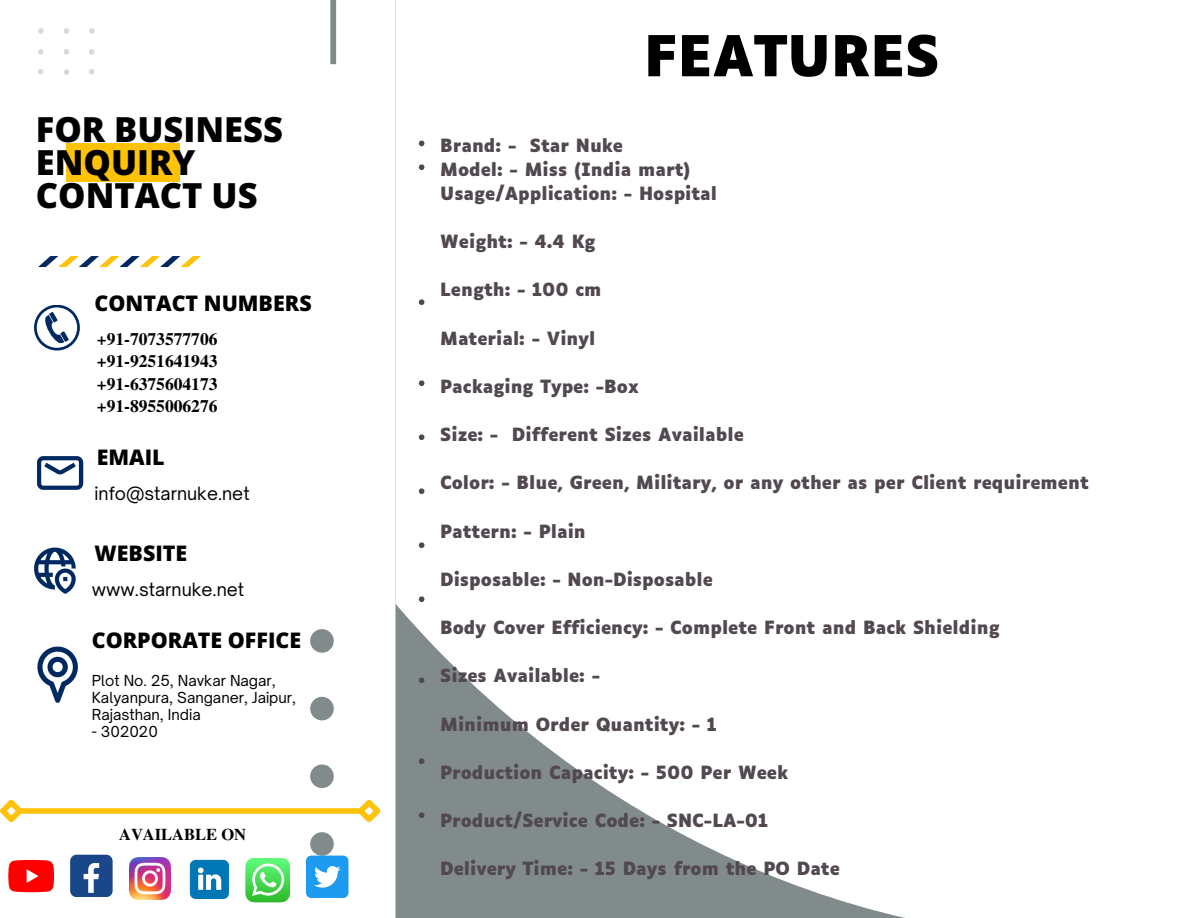
<style>
.page{position:relative;width:1188px;height:918px;background:#fff}
.page>*{position:absolute;margin:0;border:0;box-sizing:border-box;transform-origin:0 0}
.t1{font:700 54px "Luciole";color:#000}
.t2{font:800 34.5px/32.7px "Open Sans";color:#000}
.t3{font:800 21.45px "Open Sans";color:#000}
.t4{font:700 17.55px/22.5px "Te X Gyre Termes";color:#000;text-align:justify}
.t5{font:17.55px "Open Sauce One";color:#000}
.t6{font:700 17.4px/24.2px "Luciole";color:#514850}
.t7{font:700 16.5px "Te X Gyre Termes";color:#000}
.t8{font:14.55px/16.8px "Open Sauce One";color:#000}
</style>
<div class="page">
<svg style="left:38px;top:28px;width:6px;height:6px"></svg>
<svg style="left:38px;top:69px;width:5px;height:6px"></svg>
<svg style="left:38px;top:49px;width:5px;height:6px"></svg>
<svg style="left:8px;top:860px;width:46px;height:32px"></svg>
<svg style="left:64px;top:69px;width:5px;height:6px"></svg>
<svg style="left:64px;top:28px;width:5px;height:6px"></svg>
<svg style="left:64px;top:49px;width:5px;height:6px"></svg>
<svg style="left:34px;top:548px;width:42px;height:46px"></svg>
<svg style="left:37px;top:456px;width:46px;height:34px"></svg>
<svg style="left:37px;top:647px;width:41px;height:56px"></svg>
<svg style="left:34px;top:305px;width:46px;height:46px"></svg>
<svg style="left:89px;top:69px;width:5px;height:5px"></svg>
<svg style="left:89px;top:49px;width:5px;height:6px"></svg>
<svg style="left:89px;top:28px;width:6px;height:6px"></svg>
<div style="left:70px;top:855px;width:43px;height:42px;background:#1a4789;border-radius:6px"></div>
<svg style="left:84px;top:863px;width:15px;height:30px"></svg>
<div style="left:66px;top:143px;width:113px;height:39px;background:#fec209"></div>
<svg style="left:38px;top:256px;width:163px;height:11px"></svg>
<svg style="left:395px;top:0;width:510px;height:918px"></svg>
<div style="left:18px;top:808px;width:344px;height:6px;background:#fec209"></div>
<svg style="left:0;top:799px;width:28px;height:24px"></svg>
<svg style="left:353px;top:799px;width:28px;height:24px"></svg>
<img style="left:129px;top:858px;width:42px;height:41px">
<svg style="left:190px;top:860px;width:39px;height:39px;background:#3191c3"></svg>
<svg style="left:245px;top:858px;width:45px;height:44px"></svg>
<div style="left:306px;top:856px;width:42px;height:42px;background:#1d9bf0;border-radius:5px"></div>
<svg style="left:314px;top:866px;width:27px;height:22px"></svg>
<svg style="left:419px;top:164px;width:5px;height:6px"></svg>
<svg style="left:419px;top:141px;width:5px;height:5px"></svg>
<svg style="left:419px;top:299px;width:5px;height:6px"></svg>
<svg style="left:419px;top:380px;width:5px;height:6px"></svg>
<svg style="left:419px;top:434px;width:5px;height:6px"></svg>
<svg style="left:419px;top:488px;width:5px;height:6px"></svg>
<svg style="left:419px;top:542px;width:5px;height:6px"></svg>
<svg style="left:419px;top:596px;width:5px;height:6px"></svg>
<svg style="left:419px;top:677px;width:5px;height:6px"></svg>
<svg style="left:419px;top:758px;width:5px;height:6px"></svg>
<svg style="left:419px;top:812px;width:5px;height:6px"></svg>
<h2 class="t2" style="left:36px;top:113px;width:249px">FOR BUSINESS<br>ENQUIRY<br>CONTACT US</h2>
<p class="t3" style="left:95px;top:288px;width:219px">CONTACT NUMBERS</p>
<p class="t4" style="left:97px;top:327px;width:122px">+91-7073577706 +91-9251641943 +91-6375604173 +91-8955006276</p>
<p class="t3" style="left:97px;top:442px;width:69px">EMAIL</p>
<p class="t5" style="left:95px;top:482px;width:157px">info@starnuke.net</p>
<p class="t3" style="left:95px;top:538px;width:94px">WEBSITE</p>
<p class="t5" style="left:92px;top:578px;width:154px">www.starnuke.net</p>
<p class="t3" style="left:92px;top:625px;width:211px">CORPORATE OFFICE</p>
<p class="t8" style="left:92px;top:672px;width:206px">Plot No. 25, Navkar Nagar,<br>Kalyanpura, Sanganer, Jaipur,<br>Rajasthan, India</p>
<p class="t8" style="left:92px;top:723px;width:68px">- 302020</p>
<p class="t7" style="left:119px;top:821px;width:128px">AVAILABLE ON</p>
<h1 class="t1" style="left:644px;top:34px;width:297px">FEATURES</h1>
<p class="t6" style="left:440px;top:135px;width:279px">Brand: - Star Nuke<br>Model: - Miss (India mart)<br>Usage/Application: - Hospital</p>
<p class="t6" style="left:440px;top:231px;width:157px">Weight: - 4.4 Kg</p>
<p class="t6" style="left:440px;top:279px;width:163px">Length: - 100 cm</p>
<p class="t6" style="left:440px;top:328px;width:157px">Material: - Vinyl</p>
<p class="t6" style="left:440px;top:376px;width:200px">Packaging Type: -Box</p>
<p class="t6" style="left:440px;top:424px;width:305px">Size: - Different Sizes Available</p>
<p class="t6" style="left:440px;top:472px;width:650px">Color: - Blue, Green, Military, or any other as per Client requirement</p>
<p class="t6" style="left:440px;top:521px;width:147px">Pattern: - Plain</p>
<p class="t6" style="left:440px;top:569px;width:274px">Disposable: - Non-Disposable</p>
<p class="t6" style="left:440px;top:617px;width:561px">Body Cover Efficiency: - Complete Front and Back Shielding</p>
<p class="t6" style="left:440px;top:665px;width:161px">Sizes Available: -</p>
<p class="t6" style="left:440px;top:714px;width:278px">Minimum Order Quantity: - 1</p>
<p class="t6" style="left:440px;top:762px;width:349px">Production Capacity: - 500 Per Week</p>
<p class="t6" style="left:440px;top:810px;width:329px">Product/Service Code: - SNC-LA-01</p>
<p class="t6" style="left:440px;top:858px;width:401px">Delivery Time: - 15 Days from the PO Date</p>
</div>
